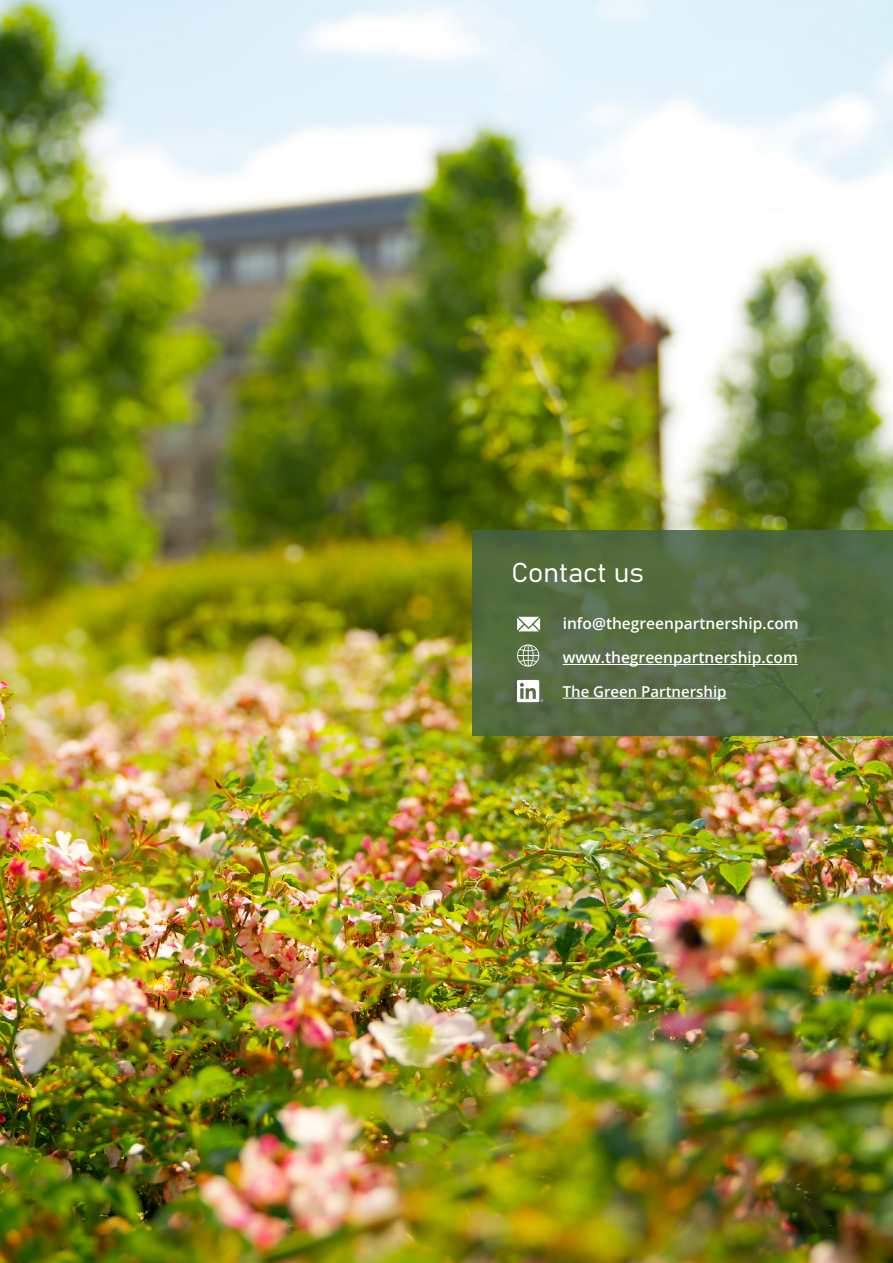
<style>
.page{position:relative;width:893px;height:1263px;background:#fff}
.page>*{position:absolute;margin:0;border:0;box-sizing:border-box;transform-origin:0 0}
.t1{font:27px "Grandview";color:#fff}
.t2{font:600 15.6px/34px "Open Sans";color:#fff}
.t3{font:600 15px "Open Sans";color:#fff}
</style>
<div class="page">
<img style="left:0;top:0;width:893px;height:1263px">
<svg style="left:472px;top:530px;width:421px;height:205px;background:#536a41"></svg>
<svg style="left:517px;top:617px;width:23px;height:14px"></svg>
<svg style="left:517px;top:680px;width:26px;height:22px"></svg>
<svg style="left:517px;top:644px;width:22px;height:23px"></svg>
<hr style="left:563px;top:664px;width:235px;height:1px;background:#fff">
<hr style="left:563px;top:698px;width:164px;height:1px;background:#fff">
<h1 class="t1" style="left:511px;top:552px;width:134px">Contact us</h1>
<p class="t2" style="left:563px;top:606px;width:238px">info@thegreenpartnership.com www.thegreenpartnership.com</p>
<p class="t3" style="left:563px;top:681px;width:165px">The Green Partnership</p>
</div>
